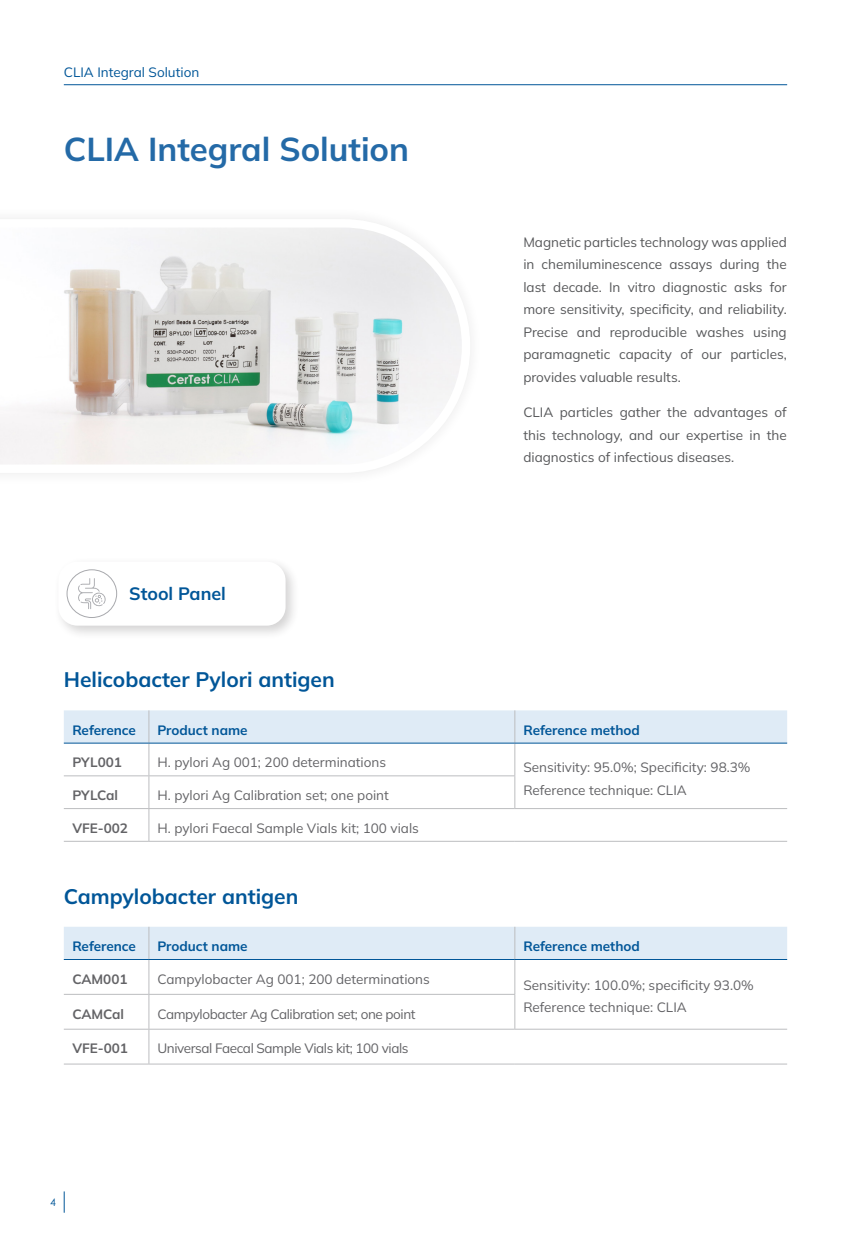
<style>
.page{position:relative;width:851px;height:1234px;background:#fff}
.page>*{position:absolute;margin:0;border:0;box-sizing:border-box;transform-origin:0 0}
.Titulo{font:700 33px "Mulish";color:#246aa7}
.Subtitulo{font:700 21px "Mulish";color:#015698}
.t1{font:700 17.85px "Mulish";color:#015698}
.Texto{font:13.5px/22.5px "Mulish";color:#57585a;text-align:justify}
.Titulo_Encabezado{font:13.5px/22.5px "Mulish";color:#636366}
.Tabla_01{font:13.5px "Mulish";letter-spacing:-.005em;color:#636366}
.Tabla_01-2{font:13.5px "Mulish";letter-spacing:-.03em;color:#636366}
.Titulo_Encabezado-2{font:700 13.5px "Mulish";color:#015698}
.Tabla_01-3{font:700 13.5px "Mulish";color:#636366}
.t2{font:13.5px "Mulish";color:#015698}
.t3{font:10.5px "Century Gothic";color:#015698}
</style>
<div class="page">
<svg style="left:64px;top:1191px;width:1px;height:21px"></svg>
<hr style="left:64px;top:84px;width:723px;height:1px;background:#015698">
<div style="left:53px;top:556px;width:247px;height:83px;background:#231f20;opacity:.2"></div>
<div style="left:58px;top:561px;width:227px;height:64px;background:#fff;border-radius:19px"></div>
<div style="left:67px;top:569px;width:50px;height:48px;border:1px solid #a8a9ad;border-radius:50%"></div>
<svg style="left:78px;top:578px;width:28px;height:31px"></svg>
<svg style="left:64px;top:710px;width:723px;height:130px"></svg>
<hr style="left:148px;top:710px;width:1px;height:32px;background:#bcbdc0">
<hr style="left:514px;top:710px;width:1px;height:32px;background:#bcbdc0">
<hr style="left:148px;top:743px;width:1px;height:32px;background:#bcbdc0">
<hr style="left:514px;top:743px;width:1px;height:32px;background:#bcbdc0">
<hr style="left:64px;top:775px;width:85px;height:1px;background:#bcbdc0">
<hr style="left:149px;top:775px;width:366px;height:1px;background:#bcbdc0">
<hr style="left:148px;top:776px;width:1px;height:32px;background:#bcbdc0">
<hr style="left:514px;top:776px;width:1px;height:32px;background:#bcbdc0">
<hr style="left:64px;top:808px;width:85px;height:1px;background:#bcbdc0">
<hr style="left:149px;top:808px;width:365px;height:1px;background:#bcbdc0">
<hr style="left:148px;top:808px;width:1px;height:32px;background:#bcbdc0">
<hr style="left:514px;top:808px;width:273px;height:1px;background:#bcbdc0">
<hr style="left:64px;top:840px;width:85px;height:1px;background:#bcbdc0">
<hr style="left:149px;top:840px;width:365px;height:1px;background:#bcbdc0">
<hr style="left:514px;top:840px;width:273px;height:1px;background:#bcbdc0">
<hr style="left:64px;top:742px;width:85px;height:1px;background:#015698">
<hr style="left:149px;top:742px;width:365px;height:1px;background:#015698">
<hr style="left:514px;top:742px;width:273px;height:1px;background:#015698">
<svg style="left:64px;top:926px;width:723px;height:137px"></svg>
<hr style="left:148px;top:959px;width:1px;height:34px;background:#bcbdc0">
<hr style="left:514px;top:959px;width:1px;height:34px;background:#bcbdc0">
<hr style="left:64px;top:993px;width:85px;height:1px;background:#bcbdc0">
<hr style="left:149px;top:993px;width:366px;height:1px;background:#bcbdc0">
<hr style="left:148px;top:994px;width:1px;height:34px;background:#bcbdc0">
<hr style="left:514px;top:994px;width:1px;height:34px;background:#bcbdc0">
<hr style="left:64px;top:1028px;width:85px;height:1px;background:#bcbdc0">
<hr style="left:149px;top:1028px;width:365px;height:1px;background:#bcbdc0">
<hr style="left:148px;top:1029px;width:1px;height:34px;background:#bcbdc0">
<hr style="left:514px;top:1028px;width:273px;height:1px;background:#bcbdc0">
<hr style="left:64px;top:1063px;width:85px;height:1px;background:#bcbdc0">
<hr style="left:149px;top:1063px;width:365px;height:1px;background:#bcbdc0">
<hr style="left:514px;top:1063px;width:273px;height:1px;background:#bcbdc0">
<hr style="left:148px;top:926px;width:1px;height:32px;background:#bcbdc0">
<hr style="left:514px;top:926px;width:1px;height:32px;background:#bcbdc0">
<hr style="left:64px;top:958px;width:85px;height:1px;background:#015698">
<hr style="left:149px;top:958px;width:365px;height:1px;background:#015698">
<hr style="left:514px;top:958px;width:273px;height:1px;background:#015698">
<svg style="left:0;top:219px;width:470px;height:254px"></svg>
<p class="t2" style="left:64px;top:63px;width:137px">CLIA Integral Solution</p>
<p class="Titulo" style="left:64px;top:127px;width:347px">CLIA Integral Solution</p>
<p class="t1" style="left:129px;top:581px;width:98px">Stool Panel</p>
<p class="Texto" style="left:523px;top:230px;width:265px">Magnetic particles technology was applied in chemiluminescence assays during the last decade. In vitro diagnostic asks for more sensitivity, specificity, and reliability.<br>Precise and reproducible washes using paramagnetic capacity of our particles, provides valuable results.</p>
<p class="Texto" style="left:523px;top:400px;width:265px">CLIA particles gather the advantages of this technology, and our expertise in the diagnostics of infectious diseases.</p>
<p class="Subtitulo" style="left:64px;top:665px;width:272px">Helicobacter Pylori antigen</p>
<p class="Titulo_Encabezado-2" style="left:72px;top:720px;width:65px">Reference</p>
<p class="Titulo_Encabezado-2" style="left:157px;top:720px;width:92px">Product name</p>
<p class="Titulo_Encabezado-2" style="left:523px;top:720px;width:118px">Reference method</p>
<p class="Tabla_01-3" style="left:72px;top:753px;width:51px">PYL001</p>
<p class="Titulo_Encabezado" style="left:157px;top:750px;width:230px">H. pylori Ag 001; 200 determinations</p>
<p class="Titulo_Encabezado" style="left:523px;top:755px;width:229px">Sensitivity: 95.0%; Specificity: 98.3%</p>
<p class="Titulo_Encabezado" style="left:523px;top:778px;width:165px">Reference technique: CLIA</p>
<p class="Tabla_01-3" style="left:72px;top:785px;width:47px">PYLCal</p>
<p class="Tabla_01" style="left:157px;top:785px;width:233px">H. pylori Ag Calibration set; one point</p>
<p class="Tabla_01-3" style="left:72px;top:818px;width:57px">VFE-002</p>
<p class="Tabla_01" style="left:157px;top:818px;width:263px">H. pylori Faecal Sample Vials kit; 100 vials</p>
<p class="Subtitulo" style="left:64px;top:881px;width:236px">Campylobacter antigen</p>
<p class="Titulo_Encabezado-2" style="left:72px;top:936px;width:65px">Reference</p>
<p class="Titulo_Encabezado-2" style="left:157px;top:936px;width:92px">Product name</p>
<p class="Titulo_Encabezado-2" style="left:523px;top:936px;width:118px">Reference method</p>
<p class="Tabla_01-3" style="left:72px;top:969px;width:57px">CAM001</p>
<p class="Tabla_01" style="left:157px;top:969px;width:274px">Campylobacter Ag 001; 200 determinations</p>
<p class="Titulo_Encabezado" style="left:523px;top:973px;width:232px">Sensitivity: 100.0%; specificity 93.0%<br>Reference technique: CLIA</p>
<p class="Tabla_01-3" style="left:72px;top:1004px;width:53px">CAMCal</p>
<p class="Tabla_01-2" style="left:157px;top:1004px;width:260px">Campylobacter Ag Calibration set; one point</p>
<p class="Tabla_01-3" style="left:72px;top:1039px;width:57px">VFE-001</p>
<p class="Tabla_01-2" style="left:157px;top:1039px;width:252px">Universal Faecal Sample Vials kit; 100 vials</p>
<p class="t3" style="left:50px;top:1194px;width:7px">4</p>
</div>
